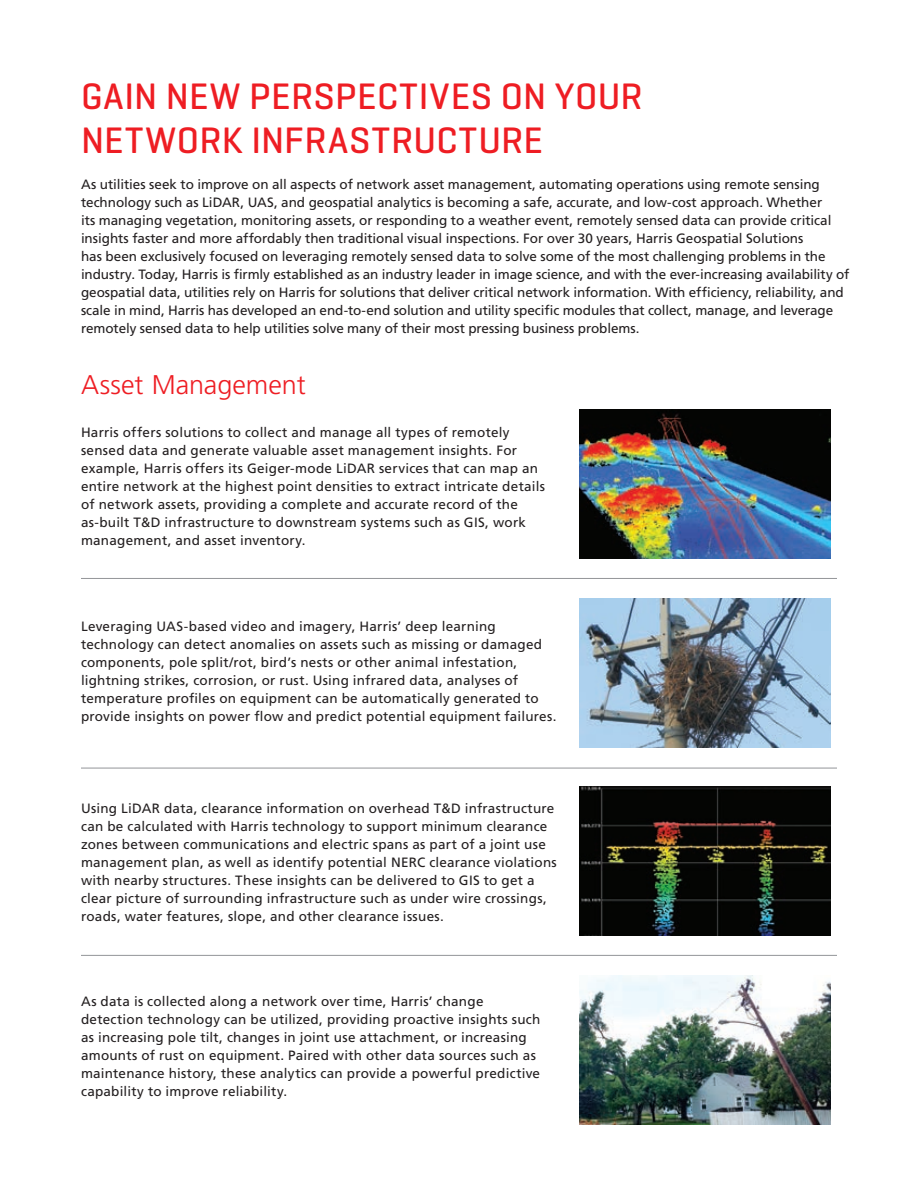
<style>
.page{position:relative;width:918px;height:1188px;background:#fff}
.page>*{position:absolute;margin:0;border:0;box-sizing:border-box;transform-origin:0 0}
.t1{font:500 37.5px/43.5px "Geogrotesque";letter-spacing:.015em;color:#ee1d23}
.t2{font:300 27px "Frutiger LT Std";color:#ee1d23}
.t3{font:13.5px/18px "Frutiger LT Std";letter-spacing:.01em;color:#231f20}
</style>
<div class="page">
<img style="left:579px;top:409px;width:251px;height:149px">
<img style="left:579px;top:786px;width:251px;height:149px">
<img style="left:579px;top:598px;width:251px;height:149px">
<img style="left:579px;top:975px;width:251px;height:149px">
<hr style="left:81px;top:578px;width:756px;height:1px;background:#939598">
<hr style="left:81px;top:955px;width:756px;height:1px;background:#939598">
<hr style="left:81px;top:768px;width:756px;height:1px;background:#939598">
<h1 class="t1" style="left:81px;top:74px;width:563px">GAIN NEW PERSPECTIVES ON YOUR<br>NETWORK INFRASTRUCTURE</h1>
<p class="t3" style="left:81px;top:175px;width:770px">As utilities seek to improve on all aspects of network asset management, automating operations using remote sensing technology such as LiDAR, UAS, and geospatial analytics is becoming a safe, accurate, and low-cost approach. Whether<br>its managing vegetation, monitoring assets, or responding to a weather event, remotely sensed data can provide critical insights faster and more affordably then traditional visual inspections. For over 30 years, Harris Geospatial Solutions<br>has been exclusively focused on leveraging remotely sensed data to solve some of the most challenging problems in the industry. Today, Harris is firmly established as an industry leader in image science, and with the ever-increasing availability of geospatial data, utilities rely on Harris for solutions that deliver critical network information. With efficiency, reliability, and scale in mind, Harris has developed an end-to-end solution and utility specific modules that collect, manage, and leverage remotely sensed data to help utilities solve many of their most pressing business problems.</p>
<h2 class="t2" style="left:81px;top:369px;width:226px">Asset Management</h2>
<p class="t3" style="left:81px;top:423px;width:466px">Harris offers solutions to collect and manage all types of remotely sensed data and generate valuable asset management insights. For example, Harris offers its Geiger-mode LiDAR services that can map an entire network at the highest point densities to extract intricate details of network assets, providing a complete and accurate record of the as-built T&amp;D infrastructure to downstream systems such as GIS, work management, and asset inventory.</p>
<p class="t3" style="left:81px;top:617px;width:477px">Leveraging UAS-based video and imagery, Harris’ deep learning technology can detect anomalies on assets such as missing or damaged components, pole split/rot, bird’s nests or other animal infestation, lightning strikes, corrosion, or rust. Using infrared data, analyses of temperature profiles on equipment can be automatically generated to provide insights on power flow and predict potential equipment failures.</p>
<p class="t3" style="left:81px;top:799px;width:477px">Using LiDAR data, clearance information on overhead T&amp;D infrastructure can be calculated with Harris technology to support minimum clearance zones between communications and electric spans as part of a joint use management plan, as well as identify potential NERC clearance violations with nearby structures. These insights can be delivered to GIS to get a clear picture of surrounding infrastructure such as under wire crossings, roads, water features, slope, and other clearance issues.</p>
<p class="t3" style="left:81px;top:993px;width:461px">As data is collected along a network over time, Harris’ change detection technology can be utilized, providing proactive insights such as increasing pole tilt, changes in joint use attachment, or increasing amounts of rust on equipment. Paired with other data sources such as maintenance history, these analytics can provide a powerful predictive capability to improve reliability.</p>
</div>
